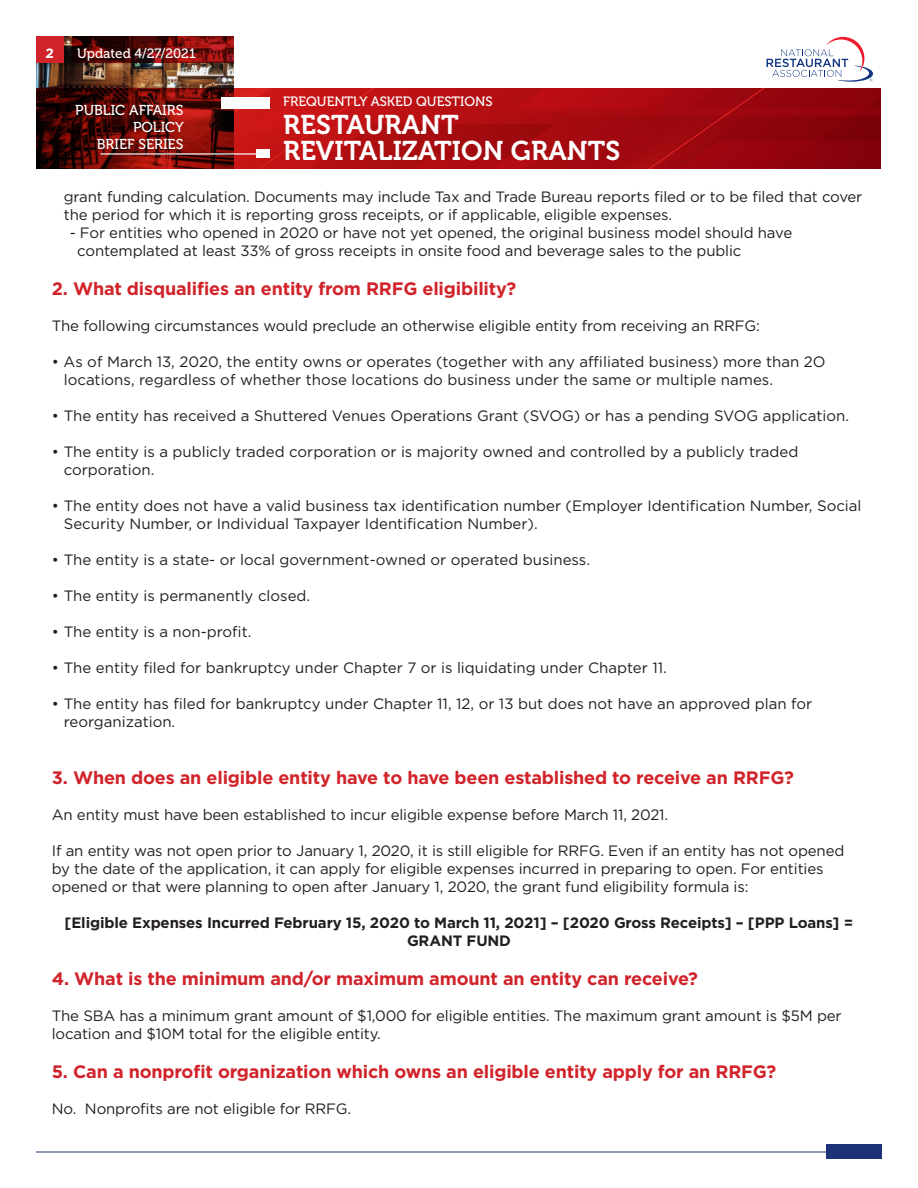
<style>
.page{position:relative;width:918px;height:1188px;background:#fff}
.page>*{position:absolute;margin:0;border:0;box-sizing:border-box;transform-origin:0 0}
.t1{font:27px/25.5px "Museo 700";letter-spacing:.005em;color:#fff}
.Questions{font:700 18px "Gotham";letter-spacing:-.01em;color:#d1232a}
.Body{font:15px/18px "Gotham";letter-spacing:-.01em;color:#231f20}
.Body-2{font:700 15px/18px "Gotham";letter-spacing:-.01em;color:#231f20;text-align:center}
.t2{font:14.4px/17.2px "Museo 500";color:#fff;text-align:right}
.t3{font:13.5px "Museo 500";color:#fff}
.t4{font:700 13.5px "Gotham";color:#fff}
</style>
<div class="page">
<img style="left:36px;top:36px;width:198px;height:52px">
<img style="left:36px;top:88px;width:844px;height:81px">
<svg style="left:767px;top:37px;width:106px;height:45px"></svg>
<div style="left:256px;top:149px;width:14px;height:9px;background:#fff"></div>
<hr style="left:101px;top:153px;width:169px;height:2px;background:#fff">
<div style="left:36px;top:36px;width:27px;height:26px;background:#d1232a"></div>
<div style="left:221px;top:97px;width:49px;height:12px;background:#fff"></div>
<hr style="left:36px;top:1152px;width:846px;height:1px;background:#1c3177">
<div style="left:826px;top:1144px;width:56px;height:14px;background:#1c3177"></div>
<svg style="left:72px;top:36px;width:162px;height:26px;background:#5d0b0a"></svg>
<p class="t4" style="left:45px;top:45px;width:10px">2</p>
<p class="t3" style="left:77px;top:46px;width:120px">Updated 4/27/2021</p>
<p class="t3" style="left:283px;top:94px;width:211px">FREQUENTLY ASKED QUESTIONS</p>
<h1 class="t1" style="left:283px;top:112px;width:339px">RESTAURANT<br>REVITALIZATION GRANTS</h1>
<p class="Body" style="left:64px;top:187px;width:800px">grant funding calculation. Documents may include Tax and Trade Bureau reports filed or to be filed that cover the period for which it is reporting gross receipts, or if applicable, eligible expenses.</p>
<p class="Body" style="left:77px;top:223px;width:716px;text-indent:-8px">- For entities who opened in 2020 or have not yet opened, the original business model should have contemplated at least 33% of gross receipts in onsite food and beverage sales to the public</p>
<p class="Questions" style="left:52px;top:278px;width:466px">2. What disqualifies an entity from RRFG eligibility?</p>
<p class="Body" style="left:52px;top:316px;width:710px">The following circumstances would preclude an otherwise eligible entity from receiving an RRFG:</p>
<p class="Body" style="left:64px;top:352px;width:763px;text-indent:-12px">• As of March 13, 2020, the entity owns or operates (together with any affiliated business) more than 2O locations, regardless of whether those locations do business under the same or multiple names.</p>
<p class="Body" style="left:52px;top:406px;width:799px">• The entity has received a Shuttered Venues Operations Grant (SVOG) or has a pending SVOG application.</p>
<p class="Body" style="left:64px;top:442px;width:736px;text-indent:-12px">• The entity is a publicly traded corporation or is majority owned and controlled by a publicly traded corporation.</p>
<p class="Body" style="left:64px;top:496px;width:799px;text-indent:-12px">• The entity does not have a valid business tax identification number (Employer Identification Number, Social<br>Security Number, or Individual Taxpayer Identification Number).</p>
<p class="Body" style="left:52px;top:550px;width:540px">• The entity is a state- or local government-owned or operated business.</p>
<p class="Body" style="left:52px;top:586px;width:260px">• The entity is permanently closed.</p>
<p class="Body" style="left:52px;top:622px;width:201px">• The entity is a non-profit.</p>
<p class="Body" style="left:52px;top:658px;width:617px">• The entity filed for bankruptcy under Chapter 7 or is liquidating under Chapter 11.</p>
<p class="Body" style="left:64px;top:694px;width:750px;text-indent:-12px">• The entity has filed for bankruptcy under Chapter 11, 12, or 13 but does not have an approved plan for reorganization.</p>
<p class="t2" style="left:75px;top:101px;width:110px">PUBLIC AFFAIRS<br>POLICY<br>BRIEF SERIES</p>
<p class="Questions" style="left:52px;top:767px;width:744px">3. When does an eligible entity have to have been established to receive an RRFG?</p>
<p class="Body" style="left:52px;top:805px;width:618px">An entity must have been established to incur eligible expense before March 11, 2021.</p>
<p class="Body" style="left:52px;top:841px;width:794px">If an entity was not open prior to January 1, 2020, it is still eligible for RRFG. Even if an entity has not opened by the date of the application, it can apply for eligible expenses incurred in preparing to open. For entities opened or that were planning to open after January 1, 2020, the grant fund eligibility formula is:</p>
<p class="Body-2" style="left:65px;top:913px;width:790px">[Eligible Expenses Incurred February 15, 2020 to March 11, 2021] – [2020 Gross Receipts] – [PPP Loans] =<br>GRANT FUND</p>
<p class="Questions" style="left:52px;top:968px;width:648px">4. What is the minimum and/or maximum amount an entity can receive?</p>
<p class="Body" style="left:52px;top:1006px;width:791px">The SBA has a minimum grant amount of $1,000 for eligible entities. The maximum grant amount is $5M per location and $10M total for the eligible entity.</p>
<p class="Questions" style="left:52px;top:1061px;width:726px">5. Can a nonprofit organization which owns an eligible entity apply for an RRFG?</p>
<p class="Body" style="left:52px;top:1099px;width:301px">No. Nonprofits are not eligible for RRFG.</p>
</div>
